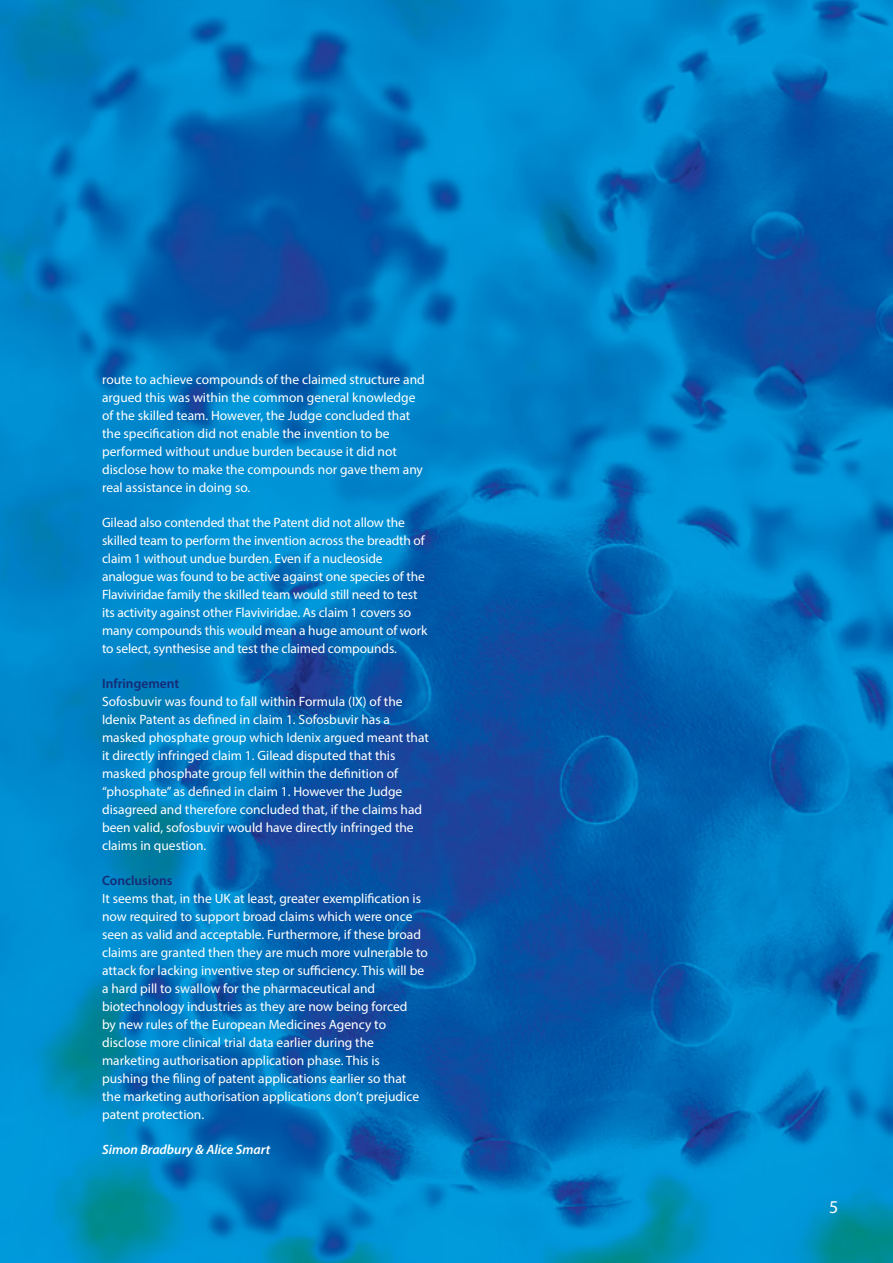
<style>
.page{position:relative;width:893px;height:1263px;background:#fff}
.page>*{position:absolute;margin:0;border:0;box-sizing:border-box;transform-origin:0 0}
.t1{font:18px "Myriad Pro";color:#fff}
.t2{font:13.5px/18px "Myriad Pro";color:#fff}
.t3{font:italic 600 13.5px "Myriad Pro";color:#fff}
.t4{font:600 13.5px "Myriad Pro";color:#162b75}
</style>
<div class="page">
<img style="left:0;top:0;width:893px;height:1263px">
<p class="t2" style="left:102px;top:371px;width:324px">route to achieve compounds of the claimed structure and argued this was within the common general knowledge of the skilled team. However, the Judge concluded that the specification did not enable the invention to be performed without undue burden because it did not disclose how to make the compounds nor gave them any real assistance in doing so.</p>
<p class="t2" style="left:102px;top:514px;width:327px">Gilead also contended that the Patent did not allow the skilled team to perform the invention across the breadth of claim 1 without undue burden. Even if a nucleoside analogue was found to be active against one species of the Flaviviridae family the skilled team would still need to test its activity against other Flaviviridae. As claim 1 covers so many compounds this would mean a huge amount of work to select, synthesise and test the claimed compounds.</p>
<p class="t4" style="left:102px;top:675px;width:79px">Infringement</p>
<p class="t2" style="left:102px;top:693px;width:328px">Sofosbuvir was found to fall within Formula (IX) of the Idenix Patent as defined in claim 1. Sofosbuvir has a masked phosphate group which Idenix argued meant that it directly infringed claim 1. Gilead disputed that this masked phosphate group fell within the definition of “phosphate” as defined in claim 1. However the Judge disagreed and therefore concluded that, if the claims had been valid, sofosbuvir would have directly infringed the claims in question.</p>
<p class="t4" style="left:102px;top:872px;width:72px">Conclusions</p>
<p class="t2" style="left:102px;top:889px;width:327px">It seems that, in the UK at least, greater exemplification is now required to support broad claims which were once seen as valid and acceptable. Furthermore, if these broad claims are granted then they are much more vulnerable to attack for lacking inventive step or sufficiency. This will be a hard pill to swallow for the pharmaceutical and biotechnology industries as they are now being forced<br>by new rules of the European Medicines Agency to disclose more clinical trial data earlier during the marketing authorisation application phase. This is pushing the filing of patent applications earlier so that the marketing authorisation applications don’t prejudice patent protection.</p>
<p class="t3" style="left:102px;top:1141px;width:170px">Simon Bradbury &amp; Alice Smart</p>
<h1 class="t1" style="left:829px;top:1195px;width:11px">5</h1>
</div>
